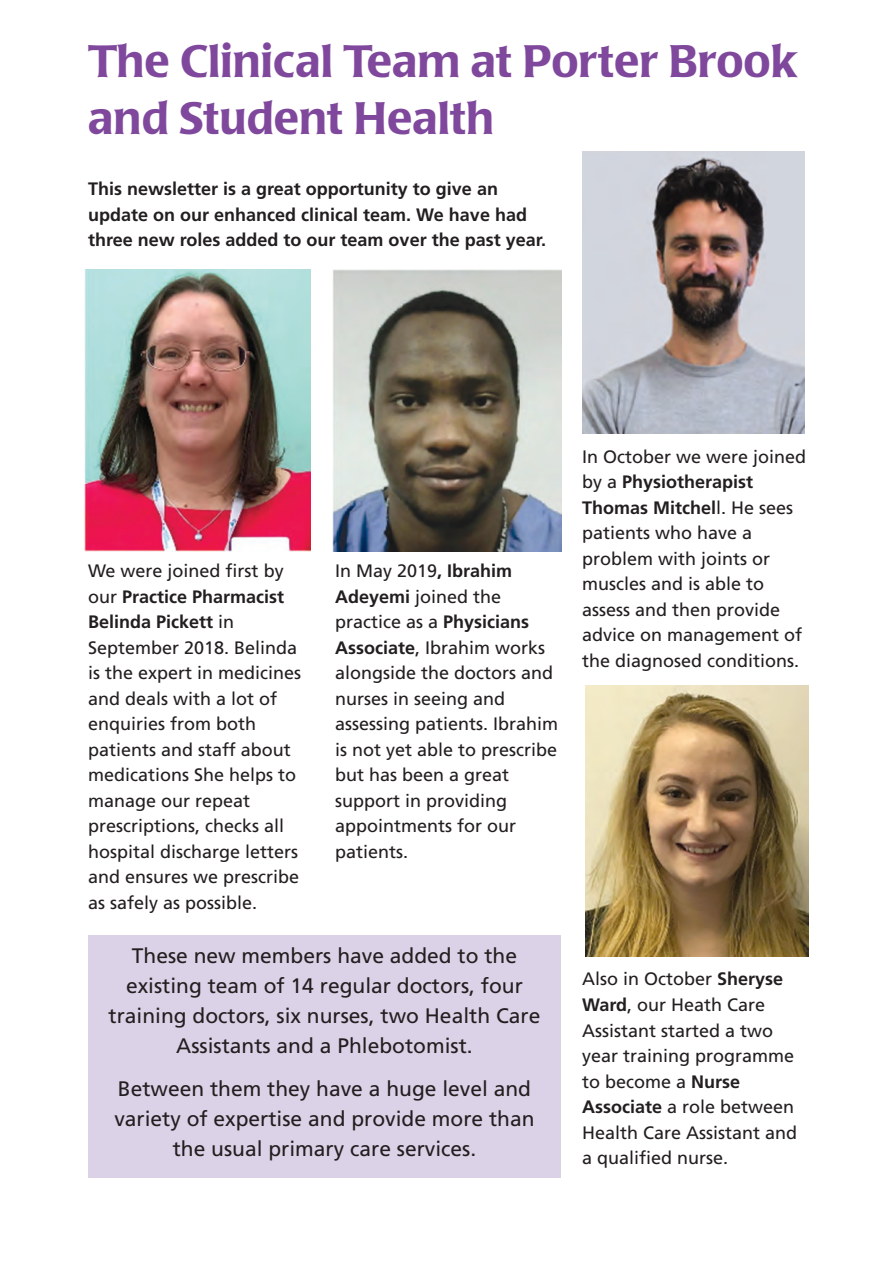
<style>
.page{position:relative;width:893px;height:1263px;background:#fff}
.page>*{position:absolute;margin:0;border:0;box-sizing:border-box;transform-origin:0 0}
.t1{font:500 45px/57px "Poppl Laudatio";color:#7f489c}
.t2{font:21px/30px "Frutiger";color:#231f20;text-align:center}
.t3{font:18px/25.5px "Frutiger";color:#231f20}
.t4{font:700 18px/25.5px "Frutiger";color:#231f20}
.s1{font-weight:700}
</style>
<div class="page">
<img style="left:85px;top:269px;width:226px;height:282px">
<img style="left:582px;top:151px;width:223px;height:283px">
<img style="left:332px;top:270px;width:229px;height:282px">
<div style="left:88px;top:935px;width:473px;height:243px;background:#dcd2e7"></div>
<img style="left:585px;top:685px;width:223px;height:271px">
<h1 class="t1" style="left:88px;top:37px;width:710px">The Clinical Team at Porter Brook and Student Health</h1>
<p class="t4" style="left:88px;top:178px;width:459px">This newsletter is a great opportunity to give an update on our enhanced clinical team. We have had three new roles added to our team over the past year.</p>
<p class="t3" style="left:88px;top:559px;width:215px">We were joined first by our <span class="s1">Practice Pharmacist<br>Belinda Pickett</span> in<br>September 2018. Belinda is the expert in medicines and deals with a lot of enquiries from both patients and staff about medications She helps to manage our repeat prescriptions, checks all hospital discharge letters and ensures we prescribe as safely as possible.</p>
<p class="t3" style="left:335px;top:560px;width:225px">In May 2019<span class="s1">, Ibrahim<br>Adeyemi</span> joined the practice as a <span class="s1">Physicians<br>Associate</span>, Ibrahim works alongside the doctors and nurses in seeing and assessing patients. Ibrahim is not yet able to prescribe but has been a great support in providing appointments for our patients.</p>
<p class="t2" style="left:109px;top:942px;width:433px">These new members have added to the existing team of 14 regular doctors, four training doctors, six nurses, two Health Care Assistants and a Phlebotomist.</p>
<p class="t2" style="left:114px;top:1075px;width:422px">Between them they have a huge level and variety of expertise and provide more than the usual primary care services.</p>
<p class="t3" style="left:582px;top:445px;width:226px">In October we were joined by a <span class="s1">Physiotherapist<br>Thomas Mitchel</span>l. He sees patients who have a problem with joints or muscles and is able to assess and then provide advice on management of the diagnosed conditions.</p>
<p class="t3" style="left:582px;top:968px;width:217px">Also in October <span class="s1">Sheryse<br>Ward</span>, our Heath Care<br>Assistant started a two year training programme to become a <span class="s1">Nurse<br>Associate</span> a role between<br>Health Care Assistant and a qualified nurse.</p>
</div>
